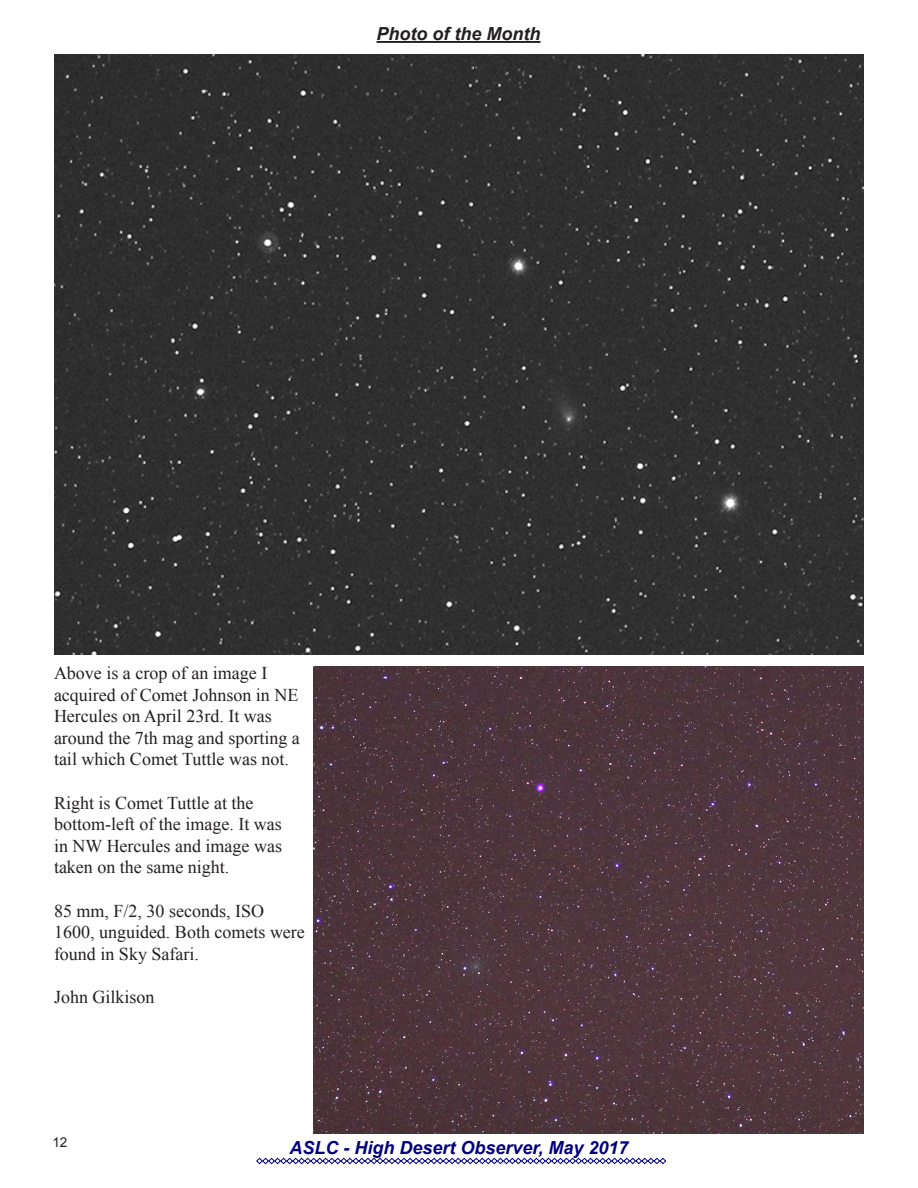
<style>
.page{position:relative;width:918px;height:1188px;background:#fff}
.page>*{position:absolute;margin:0;border:0;box-sizing:border-box;transform-origin:0 0}
.t1{font:18px/21.6px "Times New Roman";color:#231f20}
.t2{font:italic 700 18px "Arial";color:#000080}
.t3{font:italic 700 18px "Arial";color:#231f20}
.t4{font:13.5px "Arial";color:#231f20}
</style>
<div class="page">
<svg style="left:256px;top:1158px;width:410px;height:6px"></svg>
<div style="left:54px;top:54px;width:810px;height:601px;background:#2f2f2f"></div>
<img style="left:313px;top:667px;width:551px;height:467px">
<hr style="left:377px;top:41px;width:164px;height:2px;background:#231f20">
<p class="t3" style="left:377px;top:22px;width:165px">Photo of the Month</p>
<p class="t1" style="left:54px;top:662px;width:247px">Above is a crop of an image I acquired of Comet Johnson in NE<br>Hercules on April 23rd. It was around the 7th mag and sporting a tail which Comet Tuttle was not.</p>
<p class="t1" style="left:54px;top:792px;width:230px">Right is Comet Tuttle at the bottom-left of the image. It was in NW Hercules and image was taken on the same night.</p>
<p class="t1" style="left:54px;top:900px;width:252px">85 mm, F/2, 30 seconds, ISO<br>1600, unguided. Both comets were found in Sky Safari.</p>
<p class="t1" style="left:54px;top:986px;width:102px">John Gilkison</p>
<p class="t4" style="left:52px;top:1134px;width:17px">12</p>
<p class="t2" style="left:289px;top:1136px;width:341px">ASLC - High Desert Observer, May 2017</p>
</div>
